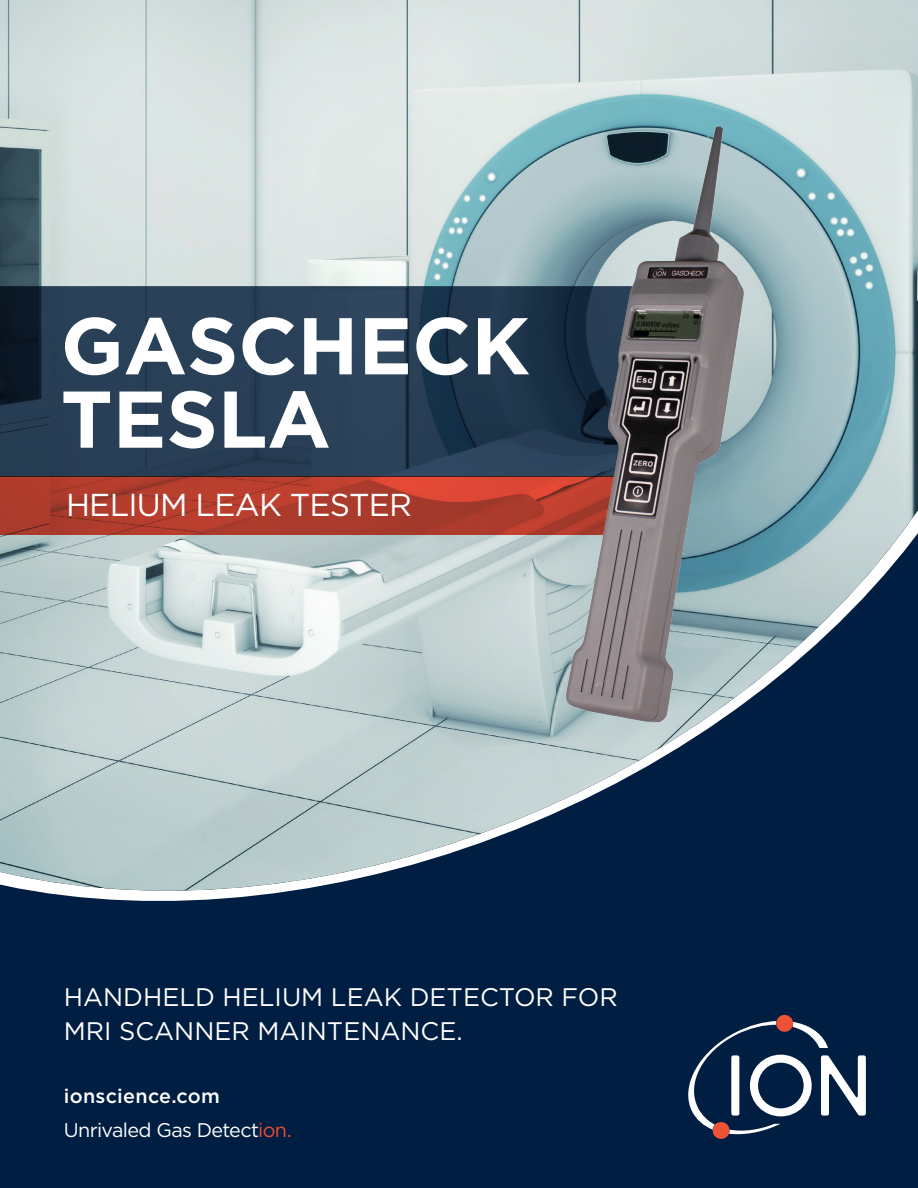
<style>
.page{position:relative;width:918px;height:1188px;background:#001e41}
.page>*{position:absolute;margin:0;border:0;box-sizing:border-box;transform-origin:0 0}
.t1{font:700 80.25px/73.3px "Gotham";color:#fff}
.t2{font:31.65px "Gotham";letter-spacing:-.025em;color:#fff}
.t3{font:25.35px/33.9px "Gotham";color:#fff}
.t4{font:19.8px "Gotham";letter-spacing:-.035em;color:#fff}
.t5{font:500 19.8px "Gotham";letter-spacing:.015em;color:#fff}
.s1{color:#ed4b38}
</style>
<div class="page">
<img style="left:0;top:0;width:918px;height:901px">
<svg style="left:0;top:286px;width:559px;height:191px;background:#253c52"></svg>
<svg style="left:0;top:477px;width:559px;height:58px;background:#b33d2d"></svg>
<img style="left:559px;top:117px;width:190px;height:611px">
<svg style="left:688px;top:1014px;width:178px;height:125px"></svg>
<p class="t1" style="left:61px;top:307px;width:471px">GASCHECK<br>TESLA</p>
<p class="t2" style="left:66px;top:485px;width:348px">HELIUM LEAK TESTER</p>
<p class="t3" style="left:64px;top:980px;width:556px">HANDHELD HELIUM LEAK DETECTOR FOR<br>MRI SCANNER MAINTENANCE.</p>
<p class="t5" style="left:64px;top:1083px;width:158px">ionscience.com</p>
<p class="t4" style="left:64px;top:1117px;width:229px">Unrivaled Gas Detect<span class="s1">ion.</span></p>
</div>
